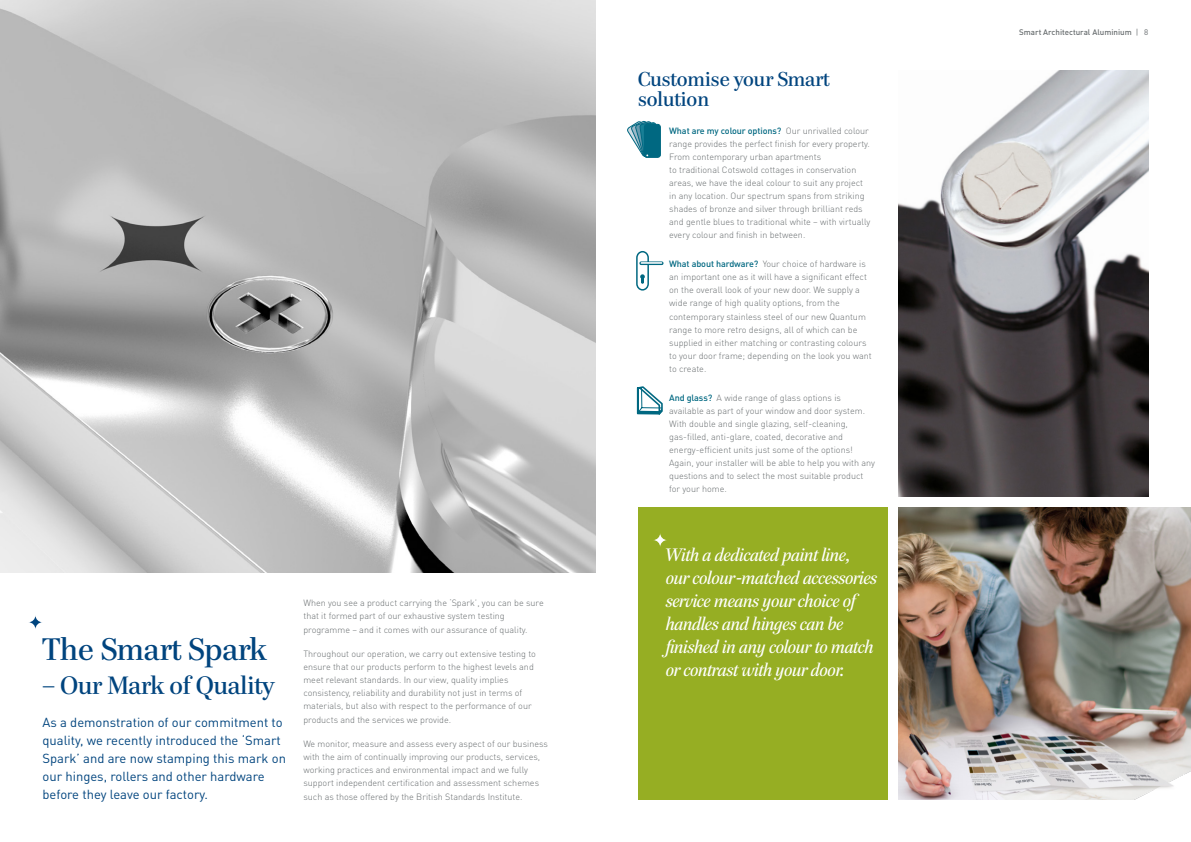
<style>
.page{position:relative;width:1191px;height:842px;background:#fff}
.page>*{position:absolute;margin:0;border:0;box-sizing:border-box;transform-origin:0 0}
.t1{font:31px "Paperback 48";letter-spacing:-.005em;color:#00447e}
.t2{font:25px "Paperback 48";color:#00447e}
.t3{font:20px/20px "Paperback 48";color:#00447e}
.t4{font:italic 18px/23px "Paperback 48";letter-spacing:-.005em;color:#fff}
.t5{font:13px/18px "DIN Pro";color:#00447e}
.t6{font:300 9px/13.1px "DIN Pro";color:#676c6e}
.t7{font:500 8px "DIN Pro";color:#676c6e}
.s1{font-weight:500;color:#006881}
.s2{font-weight:400}
</style>
<div class="page">
<img style="left:899px;top:71px;width:249px;height:425px">
<img style="left:0;top:0;width:595px;height:573px">
<img style="left:899px;top:507px;width:292px;height:292px">
<svg style="left:28px;top:615px;width:15px;height:14px"></svg>
<div style="left:638px;top:507px;width:249px;height:292px;background:#96ae23"></div>
<svg style="left:653px;top:533px;width:14px;height:14px"></svg>
<svg style="left:636px;top:386px;width:27px;height:29px"></svg>
<hr style="left:637px;top:388px;width:2px;height:25px;background:#006881">
<div style="left:639px;top:261px;width:24px;height:4px;border:2px solid #006881"></div>
<svg style="left:636px;top:251px;width:25px;height:40px"></svg>
<svg style="left:627px;top:120px;width:33px;height:38px"></svg>
<hr style="left:641px;top:262px;width:20px;height:2px;background:#fff">
<h1 class="t1" style="left:43px;top:631px;width:225px">The Smart Spark</h1>
<h2 class="t2" style="left:43px;top:671px;width:233px">– Our Mark of Quality</h2>
<h3 class="t5" style="left:43px;top:713px;width:245px">As a demonstration of our commitment to quality, we recently introduced the ‘Smart Spark’ and are now stamping this mark on our hinges, rollers and other hardware before they leave our factory.</h3>
<p class="t6" style="left:303px;top:596px;width:242px">When you see a product carrying the ‘Spark’, you can be sure that it formed part of our exhaustive system testing programme – and it comes with our assurance of quality.</p>
<p class="t6" style="left:303px;top:647px;width:234px">Throughout our operation, we carry out extensive testing to ensure that our products perform to the highest levels and meet relevant standards. In our view, quality implies consistency, reliability and durability not just in terms of materials, but also with respect to the performance of our products and the services we provide.</p>
<p class="t6" style="left:303px;top:737px;width:246px">We monitor, measure and assess every aspect of our business with the aim of continually improving our products, services, working practices and environmental impact and we fully support independent certification and assessment schemes such as those offered by the British Standards Institute.</p>
<h3 class="t3" style="left:638px;top:69px;width:193px">Customise your Smart solution</h3>
<p class="t6" style="left:669px;top:124px;width:202px"><span class="s1">What are my colour options?</span> Our unrivalled colour range provides the perfect finish for every property.<br>From contemporary urban apartments<br>to traditional Cotswold cottages in conservation areas, we have the ideal colour to suit any project in any location. Our spectrum spans from striking shades of bronze and silver through brilliant reds and gentle blues to traditional white – with virtually every colour and finish in between.</p>
<p class="t6" style="left:669px;top:257px;width:204px"><span class="s1">What about hardware?</span> Your choice of hardware is an important one as it will have a significant effect on the overall look of your new door. We supply a wide range of high quality options, from the contemporary stainless steel of our new Quantum range to more retro designs, all of which can be supplied in either matching or contrasting colours to your door frame; depending on the look you want to create.</p>
<p class="t6" style="left:669px;top:390px;width:207px"><span class="s1">And glass?</span> A wide range of glass options is available as part of your window and door system.<br>With double and single glazing, self-cleaning, gas-filled, anti-glare, coated, decorative and energy-efficient units just some of the options!<br>Again, your installer will be able to help you with any questions and to select the most suitable product for your home.</p>
<h3 class="t4" style="left:666px;top:543px;width:213px">With a dedicated paint line, our colour-matched accessories service means your choice of handles and hinges can be finished in any colour to match or contrast with your door.</h3>
<p class="t7" style="left:1019px;top:27px;width:131px">Smart Architectural Aluminium <span class="s2">| 8</span></p>
</div>
